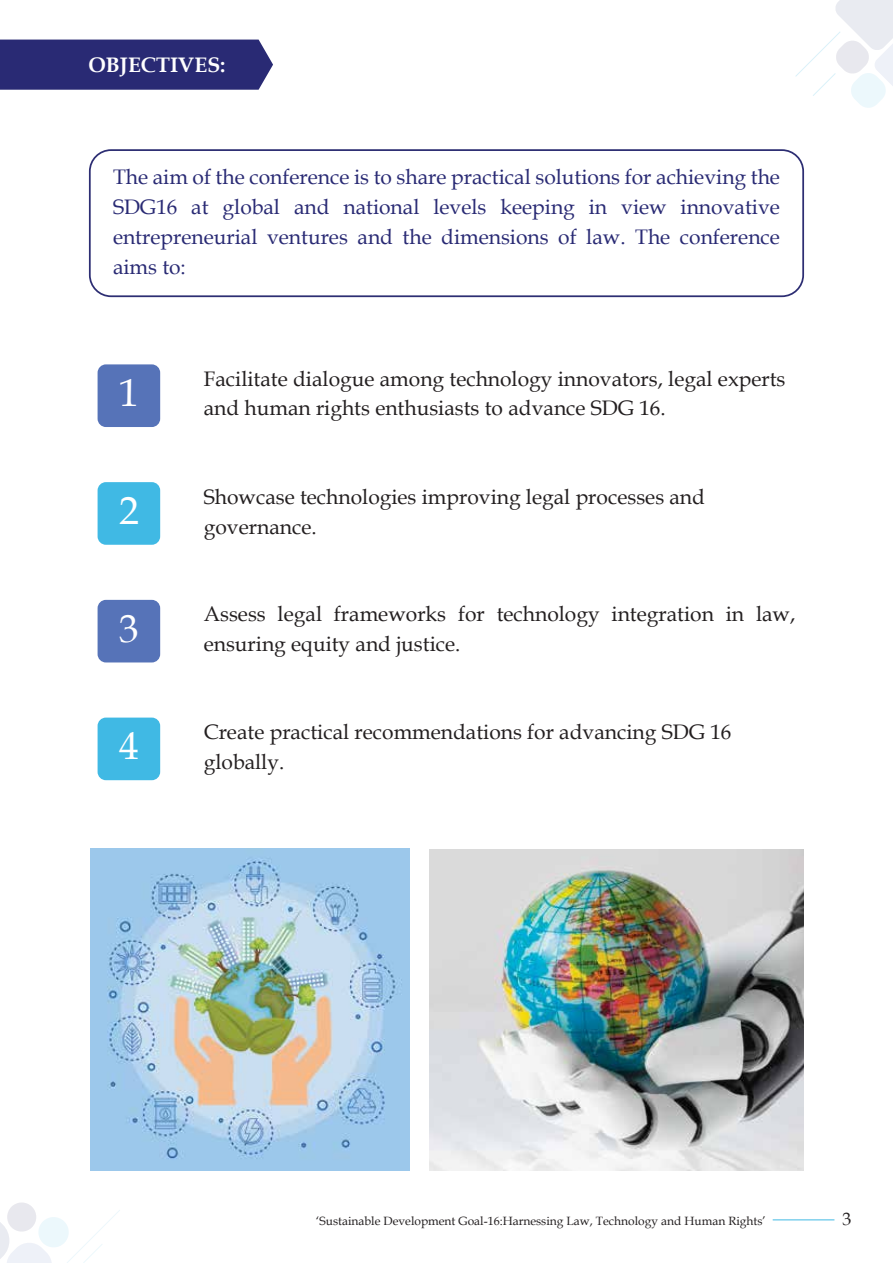
<style>
.page{position:relative;width:893px;height:1263px;background:#fff}
.page>*{position:absolute;margin:0;border:0;box-sizing:border-box;transform-origin:0 0}
.t1{font:39.45px "Book Antiqua";color:#fff}
.t2{font:21px "Book Antiqua";color:#231f20}
.t3{font:21px/30px "Book Antiqua";color:#292a74;text-align:justify}
.t4{font:700 21px "Book Antiqua";color:#fff}
.t5{font:18px "Book Antiqua";color:#231f20}
.t6{font:12px "Book Antiqua";color:#231f20}
</style>
<div class="page">
<svg style="left:795px;top:0;width:98px;height:108px"></svg>
<svg style="left:0;top:1202px;width:120px;height:61px"></svg>
<div style="left:0;top:40px;width:273px;height:50px;background:#292a74"></div>
<hr style="left:773px;top:1219px;width:61px;height:1px;background:#40b9e4">
<div style="left:89px;top:149px;width:715px;height:148px;border:2px solid #2d2e73;border-radius:21px"></div>
<div style="left:98px;top:364px;width:62px;height:63px;background:#5673b8;border-radius:8px"></div>
<div style="left:98px;top:482px;width:62px;height:63px;background:#40b9e4;border-radius:8px"></div>
<div style="left:98px;top:600px;width:62px;height:62px;background:#5673b8;border-radius:8px"></div>
<div style="left:98px;top:718px;width:62px;height:62px;background:#40b9e4;border-radius:8px"></div>
<img style="left:91px;top:848px;width:318px;height:323px">
<img style="left:429px;top:850px;width:374px;height:321px">
<p class="t4" style="left:88px;top:51px;width:139px">OBJECTIVES:</p>
<p class="t3" style="left:113px;top:161px;width:668px">The aim of the conference is to share practical solutions for achieving the SDG16 at global and national levels keeping in view innovative entrepreneurial ventures and the dimensions of law. The conference aims to:</p>
<h1 class="t1" style="left:119px;top:365px;width:21px">1</h1>
<h1 class="t1" style="left:119px;top:483px;width:21px">2</h1>
<h1 class="t1" style="left:119px;top:601px;width:21px">3</h1>
<h1 class="t1" style="left:119px;top:718px;width:21px">4</h1>
<p class="t2" style="left:204px;top:364px;width:583px">Facilitate dialogue among technology innovators, legal experts</p>
<p class="t2" style="left:204px;top:394px;width:463px">and human rights enthusiasts to advance SDG 16.</p>
<p class="t2" style="left:204px;top:482px;width:503px">Showcase technologies improving legal processes and</p>
<p class="t2" style="left:204px;top:512px;width:114px">governance.</p>
<p class="t2" style="left:204px;top:599px;width:593px">Assess legal frameworks for technology integration in law,</p>
<p class="t2" style="left:204px;top:629px;width:258px">ensuring equity and justice.</p>
<p class="t2" style="left:204px;top:717px;width:529px">Create practical recommendations for advancing SDG 16</p>
<p class="t2" style="left:204px;top:747px;width:82px">globally.</p>
<p class="t6" style="left:316px;top:1212px;width:451px">‘Sustainable Development Goal-16:Harnessing Law, Technology and Human Rights’</p>
<p class="t5" style="left:842px;top:1206px;width:10px">3</p>
</div>
